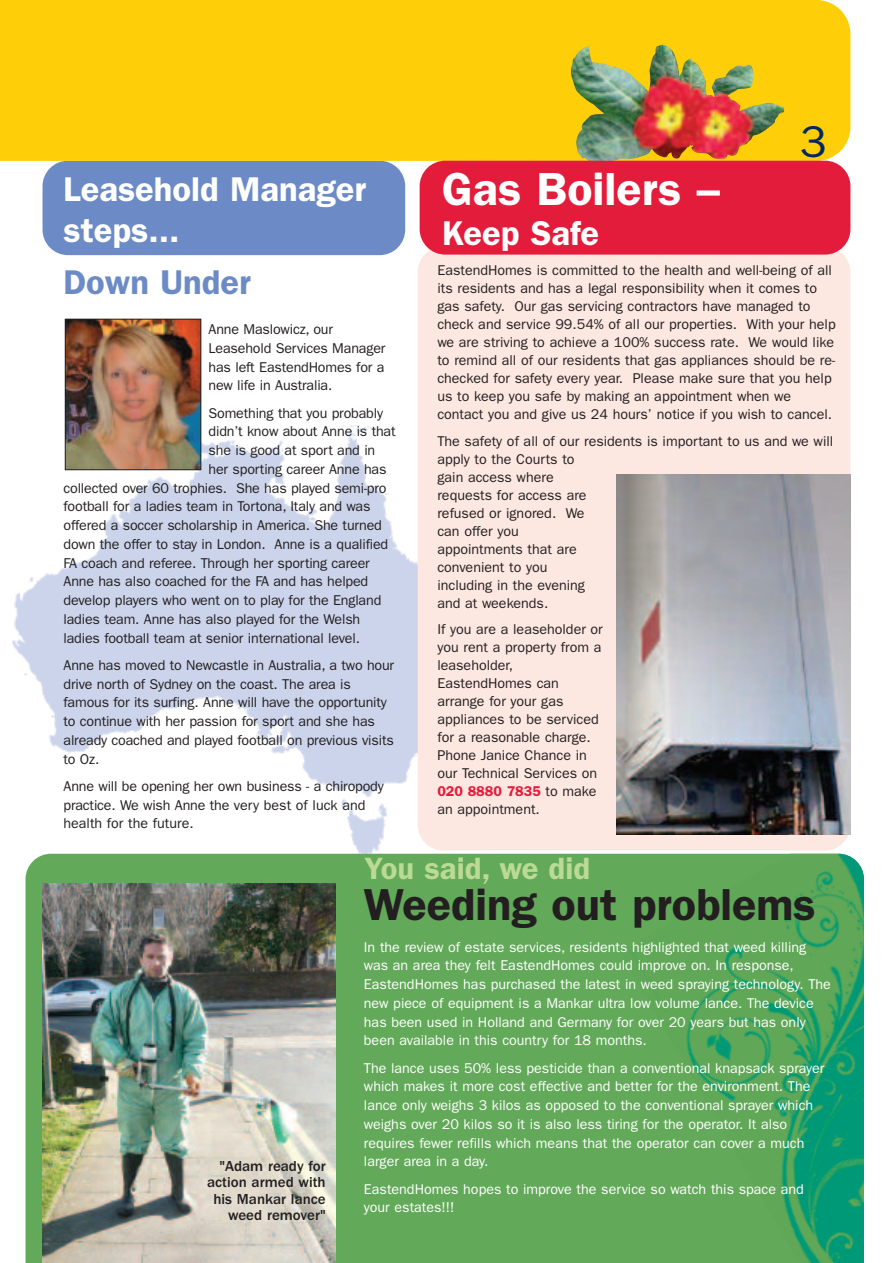
<style>
.page{position:relative;width:893px;height:1263px;background:#fff}
.page>*{position:absolute;margin:0;border:0;box-sizing:border-box;transform-origin:0 0}
.t1{font:600 46.5px "Franklin Gothic LT";color:#fff}
.t2{font:600 45px "Franklin Gothic LT";color:#231f20}
.t3{font:44.55px "Franklin Gothic LT";color:#00275f}
.t4{font:600 34.5px/40.5px "Franklin Gothic LT";color:#fff}
.t5{font:600 34.5px "Franklin Gothic LT";color:#6c8bc6}
.t6{font:600 30.9px "Franklin Gothic LT";color:#bbda93}
.t7{font:500 15px/16.5px "Franklin Gothic LT";color:#231f20;text-align:right}
.t8{font:14.25px/18px "Franklin Gothic LT";color:#231f20}
.t9{font:14.25px/18.8px "Franklin Gothic LT";color:#fff}
.s1{font-weight:600;color:#e41c3b}
</style>
<div class="page">
<img style="left:12px;top:425px;width:461px;height:429px">
<div style="left:26px;top:854px;width:594px;height:409px;background:#62a959"></div>
<img style="left:620px;top:854px;width:244px;height:409px">
<div style="left:418px;top:247px;width:432px;height:603px;background:#fce7e1;border-radius:26px"></div>
<div style="left:43px;top:161px;width:362px;height:94px;background:#6c8bc6;border-radius:26px"></div>
<div style="left:0;top:0;width:850px;height:161px;background:#fece08"></div>
<img style="left:570px;top:45px;width:214px;height:116px">
<img style="left:43px;top:884px;width:293px;height:379px">
<img style="left:67px;top:321px;width:132px;height:147px">
<div style="left:65px;top:319px;width:136px;height:151px;border:1px solid #231f20"></div>
<img style="left:616px;top:474px;width:234px;height:361px">
<div style="left:420px;top:161px;width:430px;height:94px;background:#e41c3b;border-radius:26px"></div>
<h3 class="t4" style="left:64px;top:172px;width:304px">Leasehold Manager steps...</h3>
<h3 class="t5" style="left:64px;top:270px;width:189px">Down Under</h3>
<p class="t8" style="left:209px;top:321px;width:178px;line-height:18.8px">Anne Maslowicz, our<br>Leasehold Services Manager has left EastendHomes for a new life in Australia.</p>
<p class="t8" style="left:209px;top:405px;width:176px">Something that you probably</p>
<p class="t8" style="left:209px;top:424px;width:189px">didn’t know about Anne is that</p>
<p class="t8" style="left:209px;top:442px;width:168px">she is good at sport and in</p>
<p class="t8" style="left:209px;top:461px;width:179px">her sporting career Anne has</p>
<p class="t8" style="left:64px;top:480px;width:325px">collected over 60 trophies. She has played semi-pro</p>
<p class="t8" style="left:64px;top:499px;width:308px">football for a ladies team in Tortona, Italy and was</p>
<p class="t8" style="left:64px;top:517px;width:320px">offered a soccer scholarship in America. She turned</p>
<p class="t8" style="left:64px;top:536px;width:326px">down the offer to stay in London. Anne is a qualified</p>
<p class="t8" style="left:64px;top:555px;width:308px">FA coach and referee. Through her sporting career</p>
<p class="t8" style="left:64px;top:574px;width:306px">Anne has also coached for the FA and has helped</p>
<p class="t8" style="left:64px;top:592px;width:319px">develop players who went on to play for the England</p>
<p class="t8" style="left:64px;top:611px;width:298px">ladies team. Anne has also played for the Welsh</p>
<p class="t8" style="left:64px;top:630px;width:298px">ladies football team at senior international level.</p>
<p class="t8" style="left:64px;top:657px;width:332px;line-height:18.8px">Anne has moved to Newcastle in Australia, a two hour drive north of Sydney on the coast. The area is famous for its surfing. Anne will have the opportunity to continue with her passion for sport and she has already coached and played football on previous visits to Oz.</p>
<p class="t8" style="left:64px;top:778px;width:322px;line-height:18.8px">Anne will be opening her own business - a chiropody practice. We wish Anne the very best of luck and health for the future.</p>
<h1 class="t1" style="left:442px;top:173px;width:279px">Gas Boilers –</h1>
<h3 class="t4" style="left:442px;top:216px;width:158px">Keep Safe</h3>
<h3 class="t3" style="left:800px;top:127px;width:28px">3</h3>
<p class="t8" style="left:437px;top:263px;width:400px">EastendHomes is committed to the health and well-being of all its residents and has a legal responsibility when it comes to gas safety. Our gas servicing contractors have managed to check and service 99.54% of all our properties. With your help we are striving to achieve a 100% success rate. We would like to remind all of our residents that gas appliances should be re&shy;checked for safety every year. Please make sure that you help us to keep you safe by making an appointment when we contact you and give us 24 hours’ notice if you wish to cancel.</p>
<p class="t8" style="left:437px;top:433px;width:397px">The safety of all of our residents is important to us and we will apply to the Courts to<br>gain access where<br>requests for access are<br>refused or ignored. We<br>can offer you<br>appointments that are<br>convenient to you<br>including in the evening<br>and at weekends.</p>
<p class="t8" style="left:437px;top:622px;width:167px">If you are a leaseholder or you rent a property from a leaseholder,<br>EastendHomes can arrange for your gas appliances to be serviced for a reasonable charge.<br>Phone Janice Chance in our Technical Services on<br><span class="s1">020 8880 7835</span> to make an appointment.</p>
<p class="t7" style="left:207px;top:1158px;width:120px">"Adam ready for action armed with his Mankar lance weed remover"</p>
<h3 class="t6" style="left:365px;top:858px;width:227px">You said, we did</h3>
<h2 class="t2" style="left:364px;top:889px;width:453px">Weeding out problems</h2>
<p class="t9" style="left:364px;top:938px;width:468px">In the review of estate services, residents highlighted that weed killing was an area they felt EastendHomes could improve on. In response, EastendHomes has purchased the latest in weed spraying technology. The new piece of equipment is a Mankar ultra low volume lance. The device has been used in Holland and Germany for over 20 years but has only been available in this country for 18 months.</p>
<p class="t9" style="left:364px;top:1059px;width:462px">The lance uses 50% less pesticide than a conventional knapsack sprayer which makes it more cost effective and better for the environment. The lance only weighs 3 kilos as opposed to the conventional sprayer which weighs over 20 kilos so it is also less tiring for the operator. It also requires fewer refills which means that the operator can cover a much larger area in a day.</p>
<p class="t9" style="left:364px;top:1181px;width:441px">EastendHomes hopes to improve the service so watch this space and your estates!!!</p>
</div>
